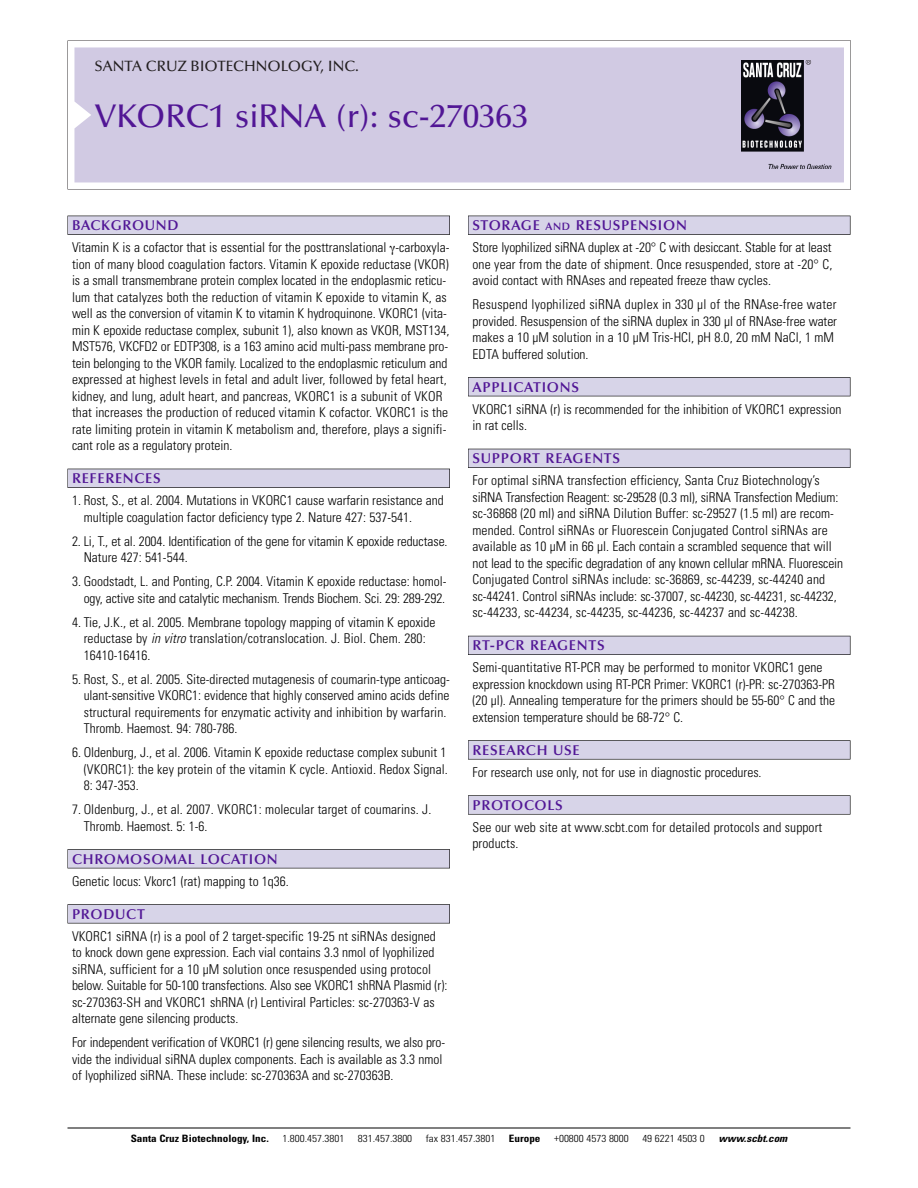
<style>
.page{position:relative;width:918px;height:1188px;background:#fff}
.page>*{position:absolute;margin:0;border:0;box-sizing:border-box;transform-origin:0 0}
.t1{font:500 33px "Optima";color:#511695}
.t2{font:500 15px "Optima";color:#231f20}
.t3{font:600 14.25px "Optima";letter-spacing:.05em;color:#511695}
.t4{font:300 condensed 13.5px/16.5px "Univers";color:#000}
.t5{font:300 condensed 10.2px "Univers";color:#000;scale:1.1 1}
.t6{font:700 condensed 10.2px "Univers";color:#000;scale:1.1 1}
.t7{font:italic 700 condensed 10.2px "Univers";color:#000;scale:1.1 1}
.s1{font-style:italic}
.s2{font-size:10.65px}
</style>
<div class="page">
<svg style="left:74px;top:41px;width:777px;height:148px"></svg>
<div style="left:74px;top:47px;width:770px;height:135px;background:#d1cae3"></div>
<img style="left:741px;top:60px;width:90px;height:108px">
<div style="left:68px;top:216px;width:382px;height:19px;background:#535256"></div>
<div style="left:68px;top:216px;width:381px;height:18px;background:#d7d4e8"></div>
<div style="left:68px;top:469px;width:382px;height:19px;background:#525156"></div>
<div style="left:68px;top:469px;width:381px;height:18px;background:#d7d4e8"></div>
<div style="left:68px;top:849px;width:382px;height:19px;background:#545357"></div>
<div style="left:68px;top:850px;width:381px;height:18px;background:#d7d4e8"></div>
<div style="left:68px;top:904px;width:382px;height:19px;background:#575659"></div>
<div style="left:68px;top:905px;width:381px;height:18px;background:#d7d4e8"></div>
<div style="left:468px;top:216px;width:382px;height:19px;background:#535256"></div>
<div style="left:468px;top:216px;width:382px;height:18px;background:#d7d4e8"></div>
<div style="left:468px;top:377px;width:382px;height:19px;background:#515155"></div>
<div style="left:468px;top:378px;width:382px;height:18px;background:#d7d4e8"></div>
<div style="left:468px;top:449px;width:382px;height:19px;background:#515057"></div>
<div style="left:468px;top:449px;width:382px;height:18px;background:#d7d4e8"></div>
<div style="left:468px;top:636px;width:382px;height:19px;background:#535259"></div>
<div style="left:468px;top:636px;width:382px;height:18px;background:#d7d4e8"></div>
<svg style="left:468px;top:740px;width:382px;height:20px"></svg>
<div style="left:468px;top:741px;width:382px;height:18px;background:#d7d4e8"></div>
<div style="left:468px;top:795px;width:382px;height:20px;background:#676767"></div>
<div style="left:468px;top:796px;width:382px;height:18px;background:#d7d4e8"></div>
<hr style="left:68px;top:1128px;width:782px;height:1px;background:#000">
<p class="t2" style="left:94px;top:60px;width:266px">SANTA CRUZ BIOTECHNOLOGY, INC.</p>
<p class="t1" style="left:94px;top:102px;width:436px">VKORC1 siRNA (r): sc-270363</p>
<p class="t3" style="left:72px;top:219px;width:108px">BACKGROUND</p>
<p class="t4" style="left:72px;top:240px;width:379px">Vitamin K is a cofactor that is essential for the posttranslational -carboxyla&shy;tion of many blood coagulation factors. Vitamin K epoxide reductase (VKOR) is a small transmembrane protein complex located in the endoplasmic reticu&shy;lum that catalyzes both the reduction of vitamin K epoxide to vitamin K, as well as the conversion of vitamin K to vitamin K hydroquinone. VKORC1 (vita&shy;min K epoxide reductase complex, subunit 1), also known as VKOR, MST134, MST576, VKCFD2 or EDTP308, is a 163 amino acid multi-pass membrane pro&shy;tein belonging to the VKOR family. Localized to the endoplasmic reticulum and expressed at highest levels in fetal and adult liver, followed by fetal heart, kidney, and lung, adult heart, and pancreas, VKORC1 is a subunit of VKOR that increases the production of reduced vitamin K cofactor. VKORC1 is the rate limiting protein in vitamin K metabolism and, therefore, plays a signifi&shy;cant role as a regulatory protein.</p>
<p class="t3" style="left:72px;top:472px;width:90px">REFERENCES</p>
<p class="t4" style="left:84px;top:493px;width:362px;text-indent:-12px">1. Rost, S., et al. 2004. Mutations in VKORC1 cause warfarin resistance and multiple coagulation factor deficiency type 2. Nature 427: 537-541.</p>
<p class="t4" style="left:84px;top:534px;width:365px;text-indent:-12px">2. Li, T., et al. 2004. Identification of the gene for vitamin K epoxide reductase.<br>Nature 427: 541-544.</p>
<p class="t4" style="left:72px;top:574px;width:376px;text-align:right">3. Goodstadt, L. and Ponting, C.P. 2004. Vitamin K epoxide reductase: homol&shy;ogy, active site and catalytic mechanism. Trends Biochem. Sci. 29: 289-292.</p>
<p class="t4" style="left:84px;top:615px;width:353px;text-indent:-12px">4. Tie, J.K., et al. 2005. Membrane topology mapping of vitamin K epoxide reductase by <span class="s1">in vitro</span> translation/cotranslocation. J. Biol. Chem. 280:<br>16410-16416.</p>
<p class="t4" style="left:84px;top:672px;width:368px;text-indent:-12px">5. Rost, S., et al. 2005. Site-directed mutagenesis of coumarin-type anticoag&shy;ulant-sensitive VKORC1: evidence that highly conserved amino acids define structural requirements for enzymatic activity and inhibition by warfarin.<br>Thromb. Haemost. 94: 780-786.</p>
<p class="t4" style="left:84px;top:745px;width:366px;text-align:justify;text-indent:-12px">6. Oldenburg, J., et al. 2006. Vitamin K epoxide reductase complex subunit 1 (VKORC1): the key protein of the vitamin K cycle. Antioxid. Redox Signal.<br>8: 347-353.</p>
<p class="t4" style="left:84px;top:802px;width:349px;text-indent:-12px">7. Oldenburg, J., et al. 2007. VKORC1: molecular target of coumarins. J.<br>Thromb. Haemost. 5: 1-6.</p>
<p class="t3" style="left:72px;top:853px;width:207px">CHROMOSOMAL LOCATION</p>
<p class="t4" style="left:72px;top:874px;width:218px">Genetic locus: Vkorc1 (rat) mapping to 1q36.</p>
<p class="t3" style="left:72px;top:908px;width:74px">PRODUCT</p>
<p class="t4" style="left:72px;top:929px;width:377px">VKORC1 siRNA (r) is a pool of 2 target-specific 19-25 nt siRNAs designed to knock down gene expression. Each vial contains 3.3 nmol of lyophilized siRNA, sufficient for a 10 µM solution once resuspended using protocol below. Suitable for 50-100 transfections. Also see VKORC1 shRNA Plasmid (r): sc-270363-SH and VKORC1 shRNA (r) Lentiviral Particles: sc-270363-V as alternate gene silencing products.</p>
<p class="t4" style="left:72px;top:1036px;width:375px">For independent verification of VKORC1 (r) gene silencing results, we also pro&shy;vide the individual siRNA duplex components. Each is available as 3.3 nmol of lyophilized siRNA. These include: sc-270363A and sc-270363B.</p>
<p class="t3" style="left:473px;top:219px;width:216px">STORAGE <span class="s2">AND</span> RESUSPENSION</p>
<p class="t4" style="left:473px;top:240px;width:361px;text-align:justify">Store lyophilized siRNA duplex at -20° C with desiccant. Stable for at least one year from the date of shipment. Once resuspended, store at -20° C, avoid contact with RNAses and repeated freeze thaw cycles.</p>
<p class="t4" style="left:473px;top:297px;width:366px">Resuspend lyophilized siRNA duplex in 330 µl of the RNAse-free water provided. Resuspension of the siRNA duplex in 330 µl of RNAse-free water makes a 10 µM solution in a 10 µM Tris-HCl, pH 8.0, 20 mM NaCl, 1 mM EDTA buffered solution.</p>
<p class="t3" style="left:473px;top:381px;width:108px">APPLICATIONS</p>
<p class="t4" style="left:473px;top:402px;width:370px">VKORC1 siRNA (r) is recommended for the inhibition of VKORC1 expression in rat cells.</p>
<p class="t3" style="left:473px;top:452px;width:149px">SUPPORT REAGENTS</p>
<p class="t4" style="left:473px;top:474px;width:372px">For optimal siRNA transfection efficiency, Santa Cruz Biotechnology’s siRNA Transfection Reagent: sc-29528 (0.3 ml), siRNA Transfection Medium: sc-36868 (20 ml) and siRNA Dilution Buffer: sc-29527 (1.5 ml) are recom&shy;mended. Control siRNAs or Fluorescein Conjugated Control siRNAs are available as 10 µM in 66 µl. Each contain a scrambled sequence that will not lead to the specific degradation of any known cellular mRNA. Fluorescein Conjugated Control siRNAs include: sc-36869, sc-44239, sc-44240 and sc-44241. Control siRNAs include: sc-37007, sc-44230, sc-44231, sc-44232, sc-44233, sc-44234, sc-44235, sc-44236, sc-44237 and sc-44238.</p>
<p class="t3" style="left:473px;top:639px;width:134px">RT-PCR REAGENTS</p>
<p class="t4" style="left:473px;top:661px;width:364px">Semi-quantitative RT-PCR may be performed to monitor VKORC1 gene expression knockdown using RT-PCR Primer: VKORC1 (r)-PR: sc-270363-PR (20 µl). Annealing temperature for the primers should be 55-60° C and the extension temperature should be 68-72° C.</p>
<p class="t3" style="left:473px;top:744px;width:109px">RESEARCH USE</p>
<p class="t4" style="left:473px;top:765px;width:291px">For research use only, not for use in diagnostic procedures.</p>
<p class="t3" style="left:473px;top:799px;width:92px">PROTOCOLS</p>
<p class="t4" style="left:473px;top:820px;width:351px">See our web site at www.scbt.com for detailed protocols and support products.</p>
<p class="t6" style="left:131px;top:1135px;width:127px">Santa Cruz Biotechnology, Inc.</p>
<p class="t5" style="left:282px;top:1135px;width:58px">1.800.457.3801</p>
<p class="t5" style="left:358px;top:1135px;width:51px">831.457.3800</p>
<p class="t5" style="left:426px;top:1135px;width:65px">fax 831.457.3801</p>
<p class="t6" style="left:509px;top:1135px;width:30px">Europe</p>
<p class="t5" style="left:554px;top:1135px;width:69px">+00800 4573 8000</p>
<p class="t5" style="left:642px;top:1135px;width:58px">49 6221 4503 0</p>
<p class="t7" style="left:719px;top:1135px;width:66px">www.scbt.com</p>
</div>
